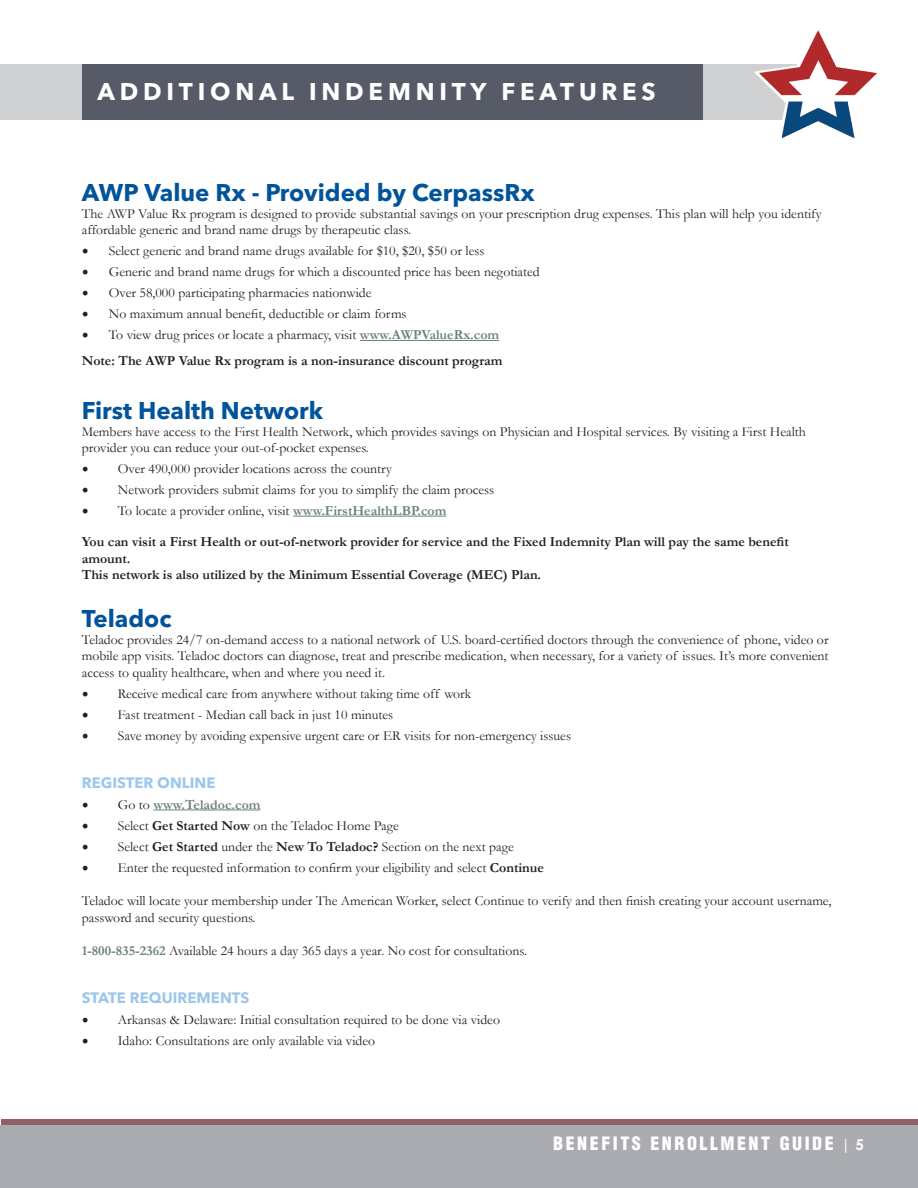
<style>
.page{position:relative;width:918px;height:1188px;background:#fff}
.page>*{position:absolute;margin:0;border:0;box-sizing:border-box;transform-origin:0 0}
.t1{font:700 24px "Avenir Next LT Pro";color:#01549a}
.t2{font:700 24px "Avenir Next LT Pro";letter-spacing:.2em;color:#fff}
.t3{font:900 condensed 18px "Helvetica LT Std";letter-spacing:.14em;color:#fff}
.t4{font:700 15px "Avenir Next LT Pro";color:#9dc7ea}
.t5{font:13.8px/16.5px "Garamond";color:#231f20}
.t6{font:700 13.8px/16.5px "Garamond";color:#231f20}
.t7{font:700 13.8px "Garamond";color:#69807b}
.s1{font-family:"Minion Pro";font-size:18px}
.s2{font-weight:700;color:#69807b}
.s3{font-family:"Minion Pro";font-weight:400;font-size:18px;color:#231f20}
.s4{font-weight:400;color:#231f20}
.s5{font-weight:700}
.s6{font-family:"Century Gothic";font-weight:400;font-stretch:normal;font-size:15px}
.s7{font-family:"Century Gothic";font-weight:700;font-stretch:normal;font-size:15px}
</style>
<div class="page">
<div style="left:0;top:64px;width:796px;height:55px;background:#ced0d1"></div>
<img style="left:750px;top:30px;width:127px;height:108px">
<div style="left:0;top:1125px;width:918px;height:63px;background:#abacb2"></div>
<div style="left:1px;top:1120px;width:917px;height:5px;background:#8f6168"></div>
<div style="left:82px;top:64px;width:621px;height:55px;background:#565b67"></div>
<hr style="left:360px;top:340px;width:139px;height:1px;background:#69807b">
<hr style="left:293px;top:516px;width:153px;height:1px;background:#69807b">
<hr style="left:153px;top:810px;width:108px;height:1px;background:#69807b">
<p class="t2" style="left:98px;top:77px;width:560px">ADDITIONAL INDEMNITY FEATURES</p>
<p class="t1" style="left:82px;top:178px;width:454px">AWP Value Rx - Provided by CerpassRx</p>
<p class="t5" style="left:82px;top:205px;width:741px">The AWP Value Rx program is designed to provide substantial savings on your prescription drug expenses. This plan will help you identify affordable generic and brand name drugs by therapeutic class.</p>
<p class="t5" style="left:82px;top:242px;width:404px"><span class="s1">•</span> Select generic and brand name drugs available for $10, $20, $50 or less</p>
<p class="t5" style="left:82px;top:263px;width:460px"><span class="s1">•</span> Generic and brand name drugs for which a discounted price has been negotiated</p>
<p class="t5" style="left:82px;top:284px;width:291px"><span class="s1">•</span> Over 58,000 participating pharmacies nationwide</p>
<p class="t5" style="left:82px;top:305px;width:326px"><span class="s1">•</span> No maximum annual benefit, deductible or claim forms</p>
<p class="t5" style="left:82px;top:326px;width:419px"><span class="s1">•</span> To view drug prices or locate a pharmacy, visit <span class="s2">www.AWPValueRx.com</span></p>
<p class="t6" style="left:82px;top:352px;width:422px">Note: The AWP Value Rx program is a non-insurance discount program</p>
<p class="t1" style="left:82px;top:396px;width:243px">First Health Network</p>
<p class="t5" style="left:82px;top:423px;width:726px">Members have access to the First Health Network, which provides savings on Physician and Hospital services. By visiting a First Health provider you can reduce your out-of-pocket expenses.</p>
<p class="t5" style="left:82px;top:460px;width:312px"><span class="s1">•</span> Over 490,000 provider locations across the country</p>
<p class="t5" style="left:82px;top:481px;width:414px"><span class="s1">•</span> Network providers submit claims for you to simplify the claim process</p>
<p class="t5" style="left:82px;top:502px;width:366px"><span class="s1">•</span> To locate a provider online, visit <span class="s2">www.FirstHealthLBP.com</span></p>
<p class="t6" style="left:82px;top:533px;width:708px">You can visit a First Health or out-of-network provider for service and the Fixed Indemnity Plan will pay the same benefit amount.</p>
<p class="t6" style="left:82px;top:567px;width:461px">This network is also utilized by the Minimum Essential Coverage (MEC) Plan.</p>
<p class="t1" style="left:82px;top:604px;width:91px">Teladoc</p>
<p class="t5" style="left:82px;top:631px;width:748px;text-align:justify">Teladoc provides 24/7 on-demand access to a national network of U.S. board-certified doctors through the convenience of phone, video or mobile app visits. Teladoc doctors can diagnose, treat and prescribe medication, when necessary, for a variety of issues. It’s more convenient access to quality healthcare, when and where you need it.</p>
<p class="t5" style="left:82px;top:685px;width:391px"><span class="s1">•</span> Receive medical care from anywhere without taking time off work</p>
<p class="t5" style="left:82px;top:706px;width:313px"><span class="s1">•</span> Fast treatment - Median call back in just 10 minutes</p>
<p class="t5" style="left:82px;top:727px;width:491px"><span class="s1">•</span> Save money by avoiding expensive urgent care or ER visits for non-emergency issues</p>
<p class="t4" style="left:82px;top:773px;width:135px">REGISTER ONLINE</p>
<p class="t7" style="left:82px;top:795px;width:180px"><span class="s3">•</span> <span class="s4">Go to</span> www.Teladoc.com</p>
<p class="t5" style="left:82px;top:817px;width:319px"><span class="s1">•</span> Select <span class="s5">Get Started Now</span> on the Teladoc Home Page</p>
<p class="t5" style="left:82px;top:838px;width:434px"><span class="s1">•</span> Select <span class="s5">Get Started</span> under the <span class="s5">New To Teladoc?</span> Section on the next page</p>
<p class="t5" style="left:82px;top:859px;width:464px"><span class="s1">•</span> Enter the requested information to confirm your eligibility and select <span class="s5">Continue</span></p>
<p class="t5" style="left:82px;top:892px;width:751px">Teladoc will locate your membership under The American Worker, select Continue to verify and then finish creating your account username, password and security questions.</p>
<p class="t5" style="left:82px;top:942px;width:447px"><span class="s2">1-800-835-2362</span> Available 24 hours a day 365 days a year. No cost for consultations.</p>
<p class="t4" style="left:82px;top:988px;width:169px">STATE REQUIREMENTS</p>
<p class="t5" style="left:82px;top:1011px;width:420px"><span class="s1">•</span> Arkansas &amp; Delaware: Initial consultation required to be done via video</p>
<p class="t5" style="left:82px;top:1032px;width:295px"><span class="s1">•</span> Idaho: Consultations are only available via video</p>
<h2 class="t3" style="left:553px;top:1132px;width:312px">BENEFITS ENROLLMENT GUIDE <span class="s6">|</span> <span class="s7">5</span></h2>
</div>
